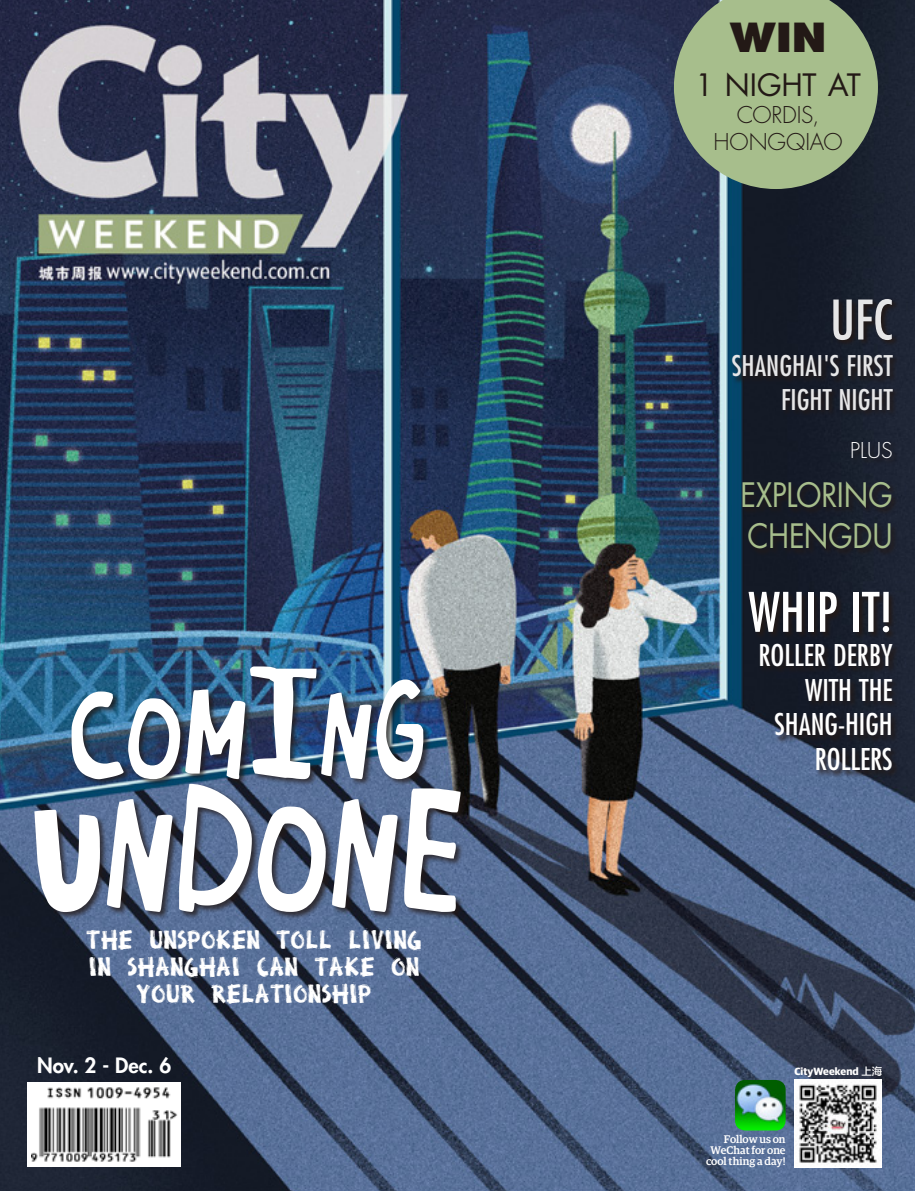
<style>
.page{position:relative;width:915px;height:1191px;background:#fff}
.page>*{position:absolute;margin:0;border:0;box-sizing:border-box;transform-origin:0 0}
.t1{font:119.25px "Havent Sleptin Two Days Shadow";color:#fff}
.t2{font:91.35px "Havent Sleptin Two Days Shadow";color:#fff}
.t3{font:condensed 52.95px "Futura Std";color:#fff}
.t4{font:condensed 52.95px "Futura Std";color:#e6e6e7}
.t5{font:800 39px "Futura Std";color:#231916}
.t6{font:32.7px/41px "Futura Std";letter-spacing:-.005em;color:#a7be8c;scale:.9 1}
.t7{font:30px "Futura Std";letter-spacing:-.005em;color:#231916}
.t8{font:condensed 29.1px/34.5px "Futura Std";color:#fff;text-align:right}
.t9{font:condensed 27.75px/33.2px "Futura Std";color:#e6e6e7;text-align:right}
.t10{font:27px/27px "Broken Stick";color:#fff;text-align:center}
.t11{font:300 22.5px/27px "Futura Std";letter-spacing:-.005em;color:#231916;text-align:center}
.t12{font:300 21.15px "Futura Std";color:#fff}
.t13{font:800 20.55px "Futura Std";color:#fff}
.t14{font:500 11.1px/11.1px "Guardian Egyp";letter-spacing:-.005em;color:#fff;text-align:right}
.t15{font:700 10.5px "Guardian Sans";letter-spacing:.01em;color:#fff}
.s1{font-family:"FZLTZHK GBK1 0";font-weight:400}
</style>
<div class="page">
<img style="left:0;top:0;width:914px;height:1191px">
<svg style="left:730px;top:297px;width:169px;height:480px;background:#1b2331"></svg>
<svg style="left:673px;top:0;width:204px;height:189px;background:#8ea37e"></svg>
<div style="left:27px;top:1082px;width:153px;height:85px;background:#fff"></div>
<img style="left:31px;top:1087px;width:146px;height:75px">
<img style="left:734px;top:1080px;width:51px;height:50px">
<img style="left:794px;top:1080px;width:87px;height:87px">
<div style="left:33px;top:664px;width:435px;height:255px;background:#231916;opacity:.75"></div>
<h2 class="t2" style="left:69px;top:694px;width:358px">COMING</h2>
<h1 class="t1" style="left:31px;top:801px;width:435px">UNDONE</h1>
<p class="t10" style="left:86px;top:928px;width:337px">THE UNSPOKEN TOLL LIVING<br>IN SHANGHAI CAN TAKE ON<br>YOUR RELATIONSHIP</p>
<p class="t13" style="left:37px;top:1052px;width:136px">Nov. 2 - Dec. 6</p>
<h3 class="t5" style="left:729px;top:13px;width:98px">WIN</h3>
<p class="t7" style="left:695px;top:65px;width:167px">1 NIGHT AT</p>
<p class="t11" style="left:713px;top:102px;width:131px">CORDIS,<br>HONGQIAO</p>
<h3 class="t4" style="left:829px;top:288px;width:64px">UFC</h3>
<p class="t9" style="left:731px;top:349px;width:162px">SHANGHAI'S FIRST<br>FIGHT NIGHT</p>
<p class="t12" style="left:849px;top:437px;width:44px">PLUS</p>
<p class="t6" style="left:740px;top:475px;width:170px">EXPLORING<br>CHENGDU</p>
<h3 class="t3" style="left:748px;top:580px;width:146px">WHIP IT!</h3>
<p class="t8" style="left:758px;top:638px;width:136px">ROLLER DERBY<br>WITH THE<br>SHANG-HIGH<br>ROLLERS</p>
<p class="t15" style="left:794px;top:1063px;width:89px">CityWeekend <span class="s1">上海</span></p>
<p class="t14" style="left:705px;top:1133px;width:81px">Follow us on<br>WeChat for one cool thing a day!</p>
</div>
